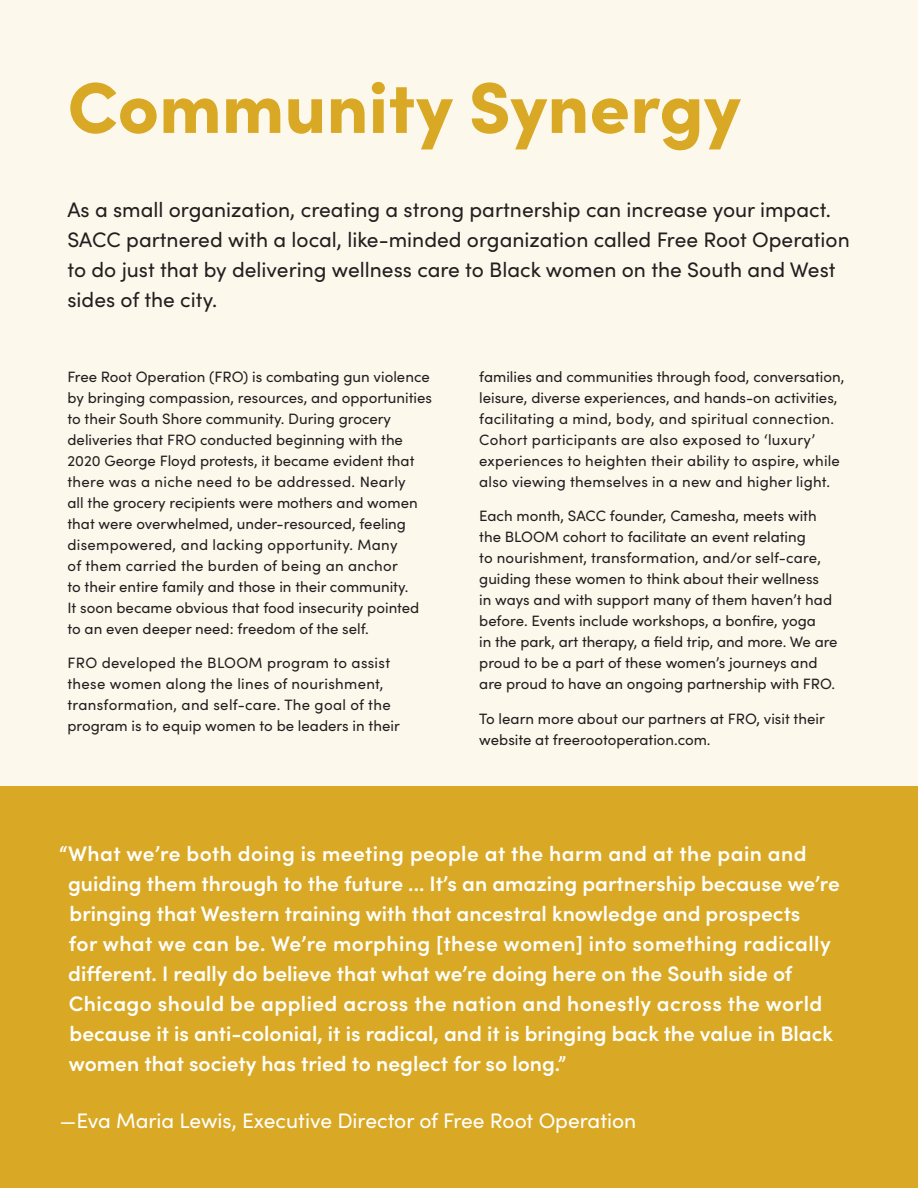
<style>
.page{position:relative;width:918px;height:1188px;background:#fff}
.page>*{position:absolute;margin:0;border:0;box-sizing:border-box;transform-origin:0 0}
.t1{font:900 72px "Sofia Pro";color:#d9a926}
.t2{font:600 21px/30px "Sofia Pro";color:#fff}
.t3{font:21px/30px "Sofia Pro";color:#231f20}
.t4{font:21px "Sofia Pro";color:#fff}
.t5{font:15px/21px "Sofia Pro";color:#231f20}
.t6{font:15px/21px "Sofia Pro";letter-spacing:.02em;color:#231f20}
</style>
<div class="page">
<div style="left:0;top:785px;width:918px;height:403px;background:#d9a926"></div>
<div style="left:0;top:0;width:918px;height:785px;background:#fcf8ec"></div>
<h1 class="t1" style="left:68px;top:51px;width:675px">Community Synergy</h1>
<p class="t3" style="left:68px;top:193px;width:784px">As a small organization, creating a strong partnership can increase your impact.<br>SACC partnered with a local, like-minded organization called Free Root Operation to do just that by delivering wellness care to Black women on the South and West sides of the city.</p>
<p class="t5" style="left:68px;top:365px;width:366px">Free Root Operation (FRO) is combating gun violence by bringing compassion, resources, and opportunities to their South Shore community. During grocery deliveries that FRO conducted beginning with the 2020 George Floyd protests, it became evident that there was a niche need to be addressed. Nearly<br>all the grocery recipients were mothers and women that were overwhelmed, under-resourced, feeling disempowered, and lacking opportunity. Many<br>of them carried the burden of being an anchor<br>to their entire family and those in their community.<br>It soon became obvious that food insecurity pointed to an even deeper need: freedom of the self.</p>
<p class="t6" style="left:68px;top:652px;width:334px">FRO developed the BLOOM program to assist these women along the lines of nourishment, transformation, and self-care. The goal of the program is to equip women to be leaders in their</p>
<p class="t5" style="left:479px;top:365px;width:367px">families and communities through food, conversation, leisure, diverse experiences, and hands-on activities, facilitating a mind, body, and spiritual connection.<br>Cohort participants are also exposed to ‘luxury’ experiences to heighten their ability to aspire, while also viewing themselves in a new and higher light.</p>
<p class="t5" style="left:479px;top:505px;width:360px">Each month, SACC founder, Camesha, meets with the BLOOM cohort to facilitate an event relating<br>to nourishment, transformation, and/or self-care, guiding these women to think about their wellness<br>in ways and with support many of them haven’t had before. Events include workshops, a bonfire, yoga<br>in the park, art therapy, a field trip, and more. We are proud to be a part of these women’s journeys and are proud to have an ongoing partnership with FRO.</p>
<p class="t5" style="left:479px;top:707px;width:347px">To learn more about our partners at FRO, visit their website at freerootoperation.com.</p>
<p class="t2" style="left:68px;top:837px;width:773px;text-indent:-9px">“What we’re both doing is meeting people at the harm and at the pain and guiding them through to the future ... It’s an amazing partnership because we’re bringing that Western training with that ancestral knowledge and prospects<br>for what we can be. We’re morphing [these women] into something radically different. I really do believe that what we’re doing here on the South side of Chicago should be applied across the nation and honestly across the world because it is anti-colonial, it is radical, and it is bringing back the value in Black women that society has tried to neglect for so long.”</p>
<h2 class="t4" style="left:60px;top:1105px;width:578px">—Eva Maria Lewis, Executive Director of Free Root Operation</h2>
</div>
